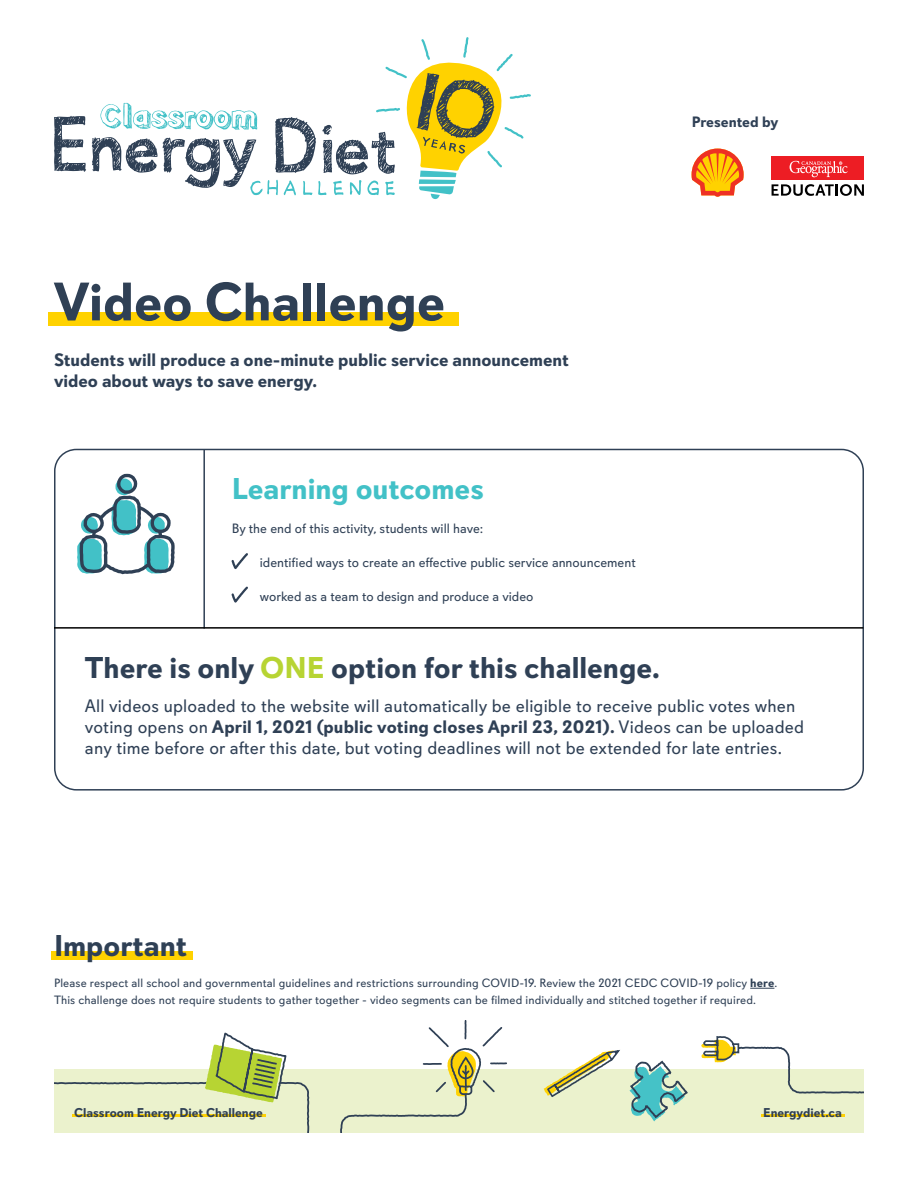
<style>
.page{position:relative;width:918px;height:1188px;background:#fff}
.page>*{position:absolute;margin:0;border:0;box-sizing:border-box;transform-origin:0 0}
.t1{font:700 54px "Davis Sans";color:#2f4055}
.t2{font:700 30px "Davis Sans";color:#2f4055}
.t3{font:700 30px "Davis Sans";color:#42c1c7}
.t4{font:18px/21px "Davis Sans";letter-spacing:.01em;color:#2f4055}
.t5{font:700 18px/21px "Davis Sans";color:#2f4055}
.t6{font:700 15px "Davis Sans";color:#2f4055}
.Indent{font:13.5px "Davis Sans";color:#2f4055}
.t7{font:700 12.75px "Davis Sans";color:#2f4055}
.t8{font:12px/17.2px "Davis Sans";letter-spacing:.01em;color:#2f4055}
.s1{color:#b7d433}
.s2{font-weight:700}
</style>
<div class="page">
<div style="left:54px;top:449px;width:810px;height:342px;border:2px solid #2f4055;border-radius:22px"></div>
<div style="left:48px;top:313px;width:411px;height:13px;background:#ffd200"></div>
<svg style="left:54px;top:116px;width:32px;height:56px"></svg>
<svg style="left:92px;top:37px;width:439px;height:162px"></svg>
<svg style="left:691px;top:148px;width:53px;height:49px"></svg>
<div style="left:771px;top:156px;width:93px;height:24px;background:#ed1d24"></div>
<svg style="left:790px;top:161px;width:58px;height:16px"></svg>
<svg style="left:772px;top:184px;width:92px;height:12px"></svg>
<div style="left:54px;top:1069px;width:810px;height:63px;background:#ebf2cd"></div>
<svg style="left:54px;top:1032px;width:256px;height:100px"></svg>
<svg style="left:701px;top:1036px;width:163px;height:58px"></svg>
<svg style="left:544px;top:1050px;width:76px;height:47px"></svg>
<svg style="left:629px;top:1060px;width:59px;height:61px"></svg>
<hr style="left:761px;top:1115px;width:84px;height:2px;background:#fed205">
<hr style="left:72px;top:1115px;width:194px;height:2px;background:#fed205">
<svg style="left:340px;top:1020px;width:167px;height:112px"></svg>
<hr style="left:203px;top:450px;width:2px;height:179px;background:#2f4055">
<svg style="left:77px;top:474px;width:98px;height:100px"></svg>
<hr style="left:54px;top:627px;width:809px;height:2px;background:#000">
<svg style="left:232px;top:553px;width:16px;height:16px"></svg>
<svg style="left:232px;top:587px;width:16px;height:16px"></svg>
<div style="left:52px;top:951px;width:141px;height:9px;background:#ffd200"></div>
<svg style="left:750px;top:988px;width:24px;height:1px"></svg>
<p class="t6" style="left:692px;top:113px;width:88px">Presented by</p>
<h1 class="t1" style="left:54px;top:269px;width:393px">Video Challenge</h1>
<h4 class="t5" style="left:54px;top:350px;width:517px">Students will produce a one-minute public service announcement video about ways to save energy.</h4>
<h2 class="t3" style="left:232px;top:471px;width:254px">Learning outcomes</h2>
<p class="Indent" style="left:232px;top:521px;width:253px">By the end of this activity, students will have:</p>
<p class="Indent" style="left:260px;top:554px;width:377px">identified ways to create an effective public service announcement</p>
<p class="Indent" style="left:260px;top:588px;width:275px">worked as a team to design and produce a video</p>
<h2 class="t2" style="left:85px;top:649px;width:576px">There is only <span class="s1">ONE</span> option for this challenge.</h2>
<h4 class="t4" style="left:85px;top:696px;width:721px">All videos uploaded to the website will automatically be eligible to receive public votes when voting opens on <span class="s2">April 1, 2021 (public voting closes April 23, 2021).</span> Videos can be uploaded any time before or after this date, but voting deadlines will not be extended for late entries.</h4>
<h2 class="t2" style="left:54px;top:928px;width:135px">Important</h2>
<p class="t8" style="left:54px;top:974px;width:725px">Please respect all school and governmental guidelines and restrictions surrounding COVID-19. Review the 2021 CEDC COVID-19 policy <span class="s2">here</span>.<br>This challenge does not require students to gather together - video segments can be filmed individually and stitched together if required.</p>
<p class="t7" style="left:74px;top:1105px;width:190px">Classroom Energy Diet Challenge</p>
<p class="t7" style="left:763px;top:1105px;width:80px">Energydiet.ca</p>
</div>
